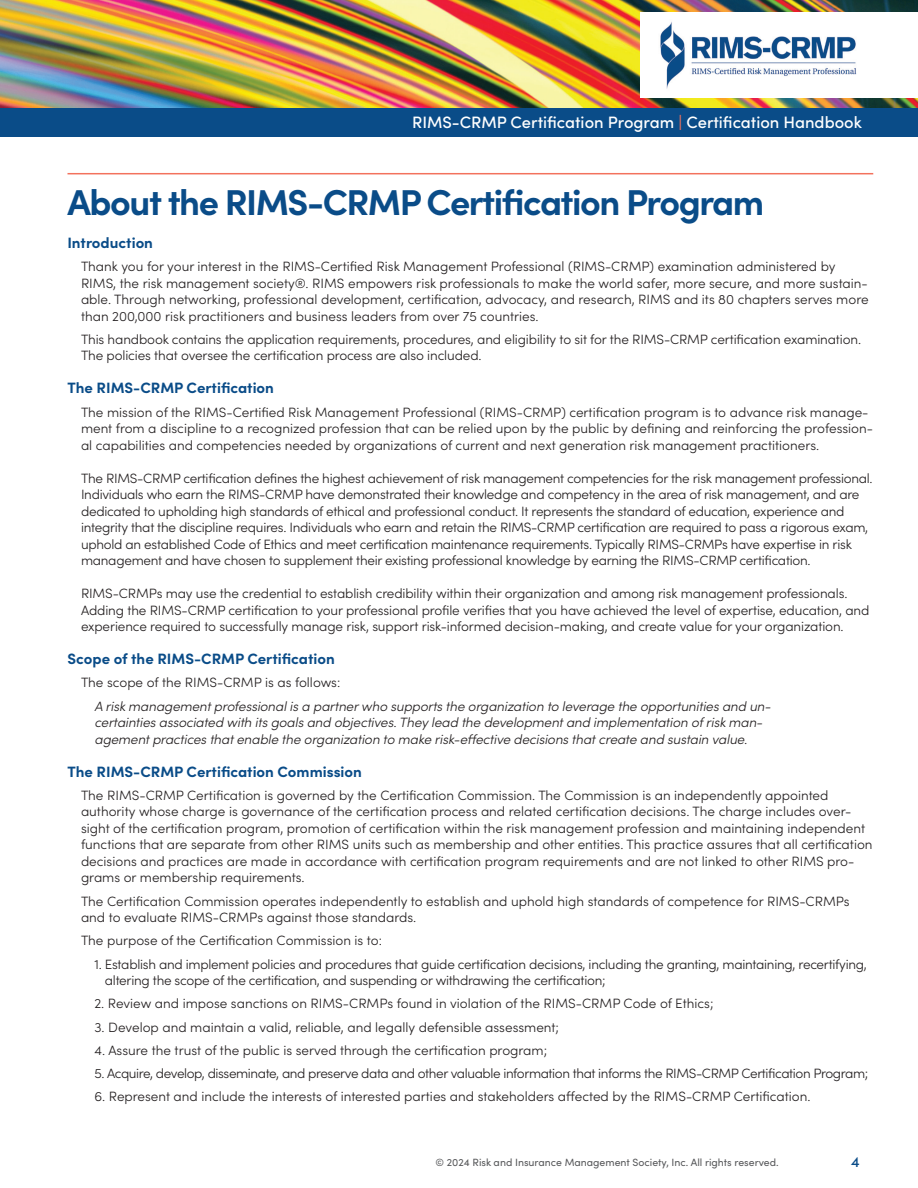
<style>
.page{position:relative;width:918px;height:1188px;background:#fff}
.page>*{position:absolute;margin:0;border:0;box-sizing:border-box;transform-origin:0 0}
.t1{font:700 36px "Sofia Pro";letter-spacing:-.04em;color:#0a4c88}
.t2{font:500 16.5px "Sofia Pro";color:#fff}
.t3{font:700 15px "Sofia Pro";color:#0a4c88}
.t4{font:500 15px "Sofia Pro";color:#0a4c88}
.t5{font:300 13.5px/16.5px "Sofia Pro";letter-spacing:-.01em;color:#231f20}
.t6{font:italic 300 13.5px/16.5px "Sofia Pro";letter-spacing:-.01em;color:#231f20}
.t7{font:300 13.5px "Sofia Pro";letter-spacing:-.03em;color:#231f20}
.t8{font:10.5px "Sofia Pro";color:#57585a}
.s1{color:#f3725d}
</style>
<div class="page">
<img style="left:0;top:0;width:918px;height:108px">
<div style="left:640px;top:13px;width:278px;height:85px;background:#fff"></div>
<img style="left:660px;top:22px;width:197px;height:67px">
<div style="left:0;top:108px;width:918px;height:28px;background:#0a4c88"></div>
<hr style="left:68px;top:173px;width:805px;height:1px;background:#f3725d">
<p class="t2" style="left:412px;top:110px;width:451px">RIMS-CRMP Certification Program <span class="s1">|</span> Certification Handbook</p>
<h1 class="t1" style="left:68px;top:175px;width:698px">About the RIMS-CRMP Certification Program</h1>
<p class="t3" style="left:68px;top:231px;width:87px">Introduction</p>
<p class="t5" style="left:81px;top:257px;width:789px">Thank you for your interest in the RIMS-Certified Risk Management Professional (RIMS-CRMP) examination administered by RIMS, the risk management society®. RIMS empowers risk professionals to make the world safer, more secure, and more sustain&shy;able. Through networking, professional development, certification, advocacy, and research, RIMS and its 80 chapters serves more than 200,000 risk practitioners and business leaders from over 75 countries.</p>
<p class="t5" style="left:81px;top:330px;width:782px">This handbook contains the application requirements, procedures, and eligibility to sit for the RIMS-CRMP certification examination.<br>The policies that oversee the certification process are also included.</p>
<p class="t3" style="left:68px;top:377px;width:208px">The RIMS-CRMP Certification</p>
<p class="t5" style="left:81px;top:403px;width:794px">The mission of the RIMS-Certified Risk Management Professional (RIMS-CRMP) certification program is to advance risk manage&shy;ment from a discipline to a recognized profession that can be relied upon by the public by defining and reinforcing the profession&shy;al capabilities and competencies needed by organizations of current and next generation risk management practitioners.</p>
<p class="t5" style="left:81px;top:469px;width:793px">The RIMS-CRMP certification defines the highest achievement of risk management competencies for the risk management professional.<br>Individuals who earn the RIMS-CRMP have demonstrated their knowledge and competency in the area of risk management, and are dedicated to upholding high standards of ethical and professional conduct. It represents the standard of education, experience and integrity that the discipline requires. Individuals who earn and retain the RIMS-CRMP certification are required to pass a rigorous exam, uphold an established Code of Ethics and meet certification maintenance requirements. Typically RIMS-CRMPs have expertise in risk management and have chosen to supplement their existing professional knowledge by earning the RIMS-CRMP certification.</p>
<p class="t5" style="left:81px;top:584px;width:790px">RIMS-CRMPs may use the credential to establish credibility within their organization and among risk management professionals.<br>Adding the RIMS-CRMP certification to your professional profile verifies that you have achieved the level of expertise, education, and experience required to successfully manage risk, support risk-informed decision-making, and create value for your organization.</p>
<p class="t3" style="left:68px;top:647px;width:269px">Scope of the RIMS-CRMP Certification</p>
<p class="t5" style="left:81px;top:674px;width:261px">The scope of the RIMS-CRMP is as follows:</p>
<p class="t6" style="left:94px;top:697px;width:678px">A risk management professional is a partner who supports the organization to leverage the opportunities and un&shy;certainties associated with its goals and objectives. They lead the development and implementation of risk man&shy;agement practices that enable the organization to make risk-effective decisions that create and sustain value.</p>
<p class="t3" style="left:68px;top:760px;width:296px">The RIMS-CRMP Certification Commission</p>
<p class="t5" style="left:81px;top:786px;width:793px">The RIMS-CRMP Certification is governed by the Certification Commission. The Commission is an independently appointed authority whose charge is governance of the certification process and related certification decisions. The charge includes over&shy;sight of the certification program, promotion of certification within the risk management profession and maintaining independent functions that are separate from other RIMS units such as membership and other entities. This practice assures that all certification decisions and practices are made in accordance with certification program requirements and are not linked to other RIMS pro&shy;grams or membership requirements.</p>
<p class="t5" style="left:81px;top:892px;width:770px">The Certification Commission operates independently to establish and uphold high standards of competence for RIMS-CRMPs and to evaluate RIMS-CRMPs against those standards.</p>
<p class="t5" style="left:81px;top:932px;width:303px">The purpose of the Certification Commission is to:</p>
<p class="t5" style="left:105px;top:955px;width:764px;text-indent:-10px">1. Establish and implement policies and procedures that guide certification decisions, including the granting, maintaining, recertifying, altering the scope of the certification, and suspending or withdrawing the certification;</p>
<p class="t5" style="left:94px;top:995px;width:620px">2. Review and impose sanctions on RIMS-CRMPs found in violation of the RIMS-CRMP Code of Ethics;</p>
<p class="t5" style="left:94px;top:1018px;width:466px">3. Develop and maintain a valid, reliable, and legally defensible assessment;</p>
<p class="t5" style="left:94px;top:1041px;width:454px">4. Assure the trust of the public is served through the certification program;</p>
<p class="t7" style="left:94px;top:1064px;width:775px">5. Acquire, develop, disseminate, and preserve data and other valuable information that informs the RIMS-CRMP Certification Program;</p>
<p class="t5" style="left:94px;top:1088px;width:718px">6. Represent and include the interests of interested parties and stakeholders affected by the RIMS-CRMP Certification.</p>
<p class="t8" style="left:436px;top:1155px;width:345px">© 2024 Risk and Insurance Management Society, Inc. All rights reserved.</p>
<p class="t4" style="left:851px;top:1150px;width:10px">4</p>
</div>
